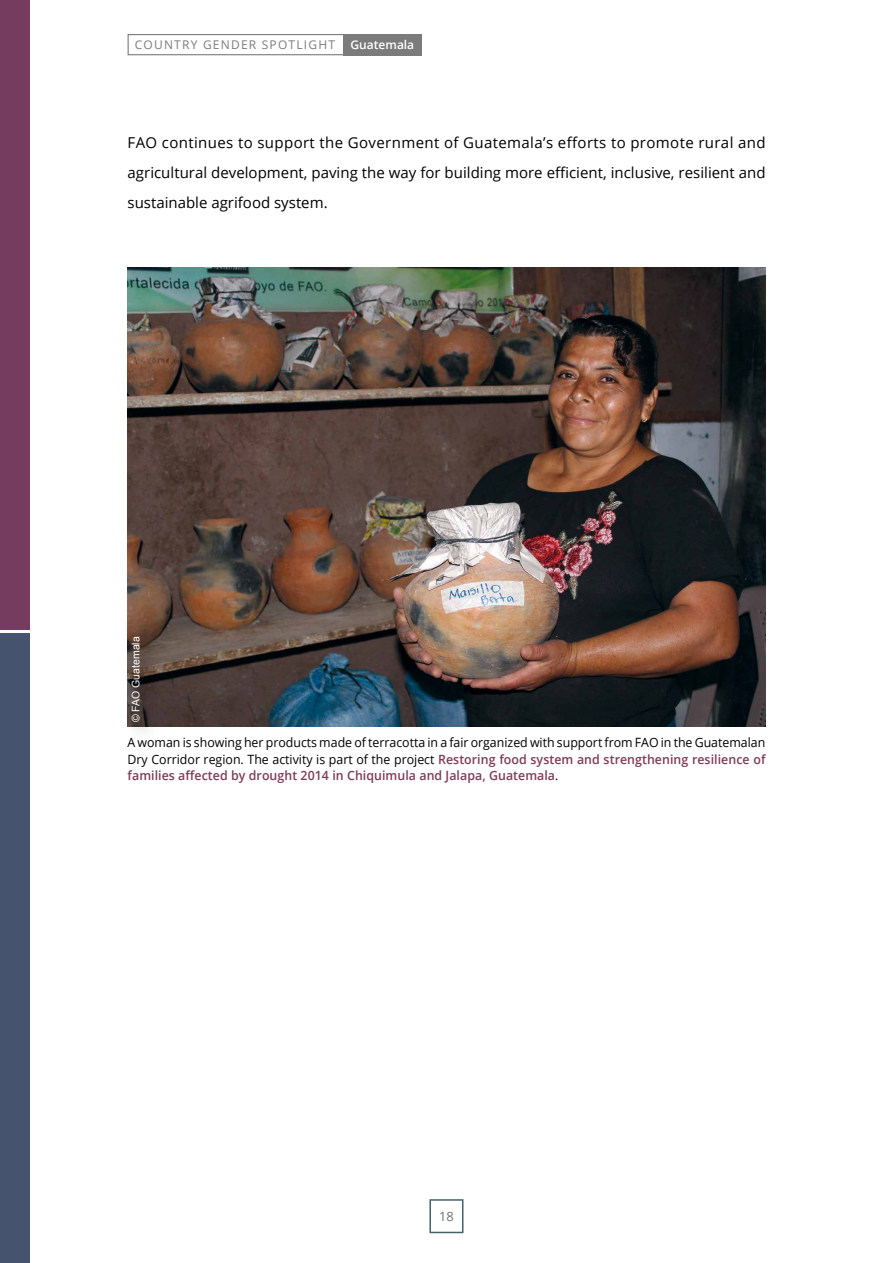
<style>
.page{position:relative;width:893px;height:1263px;background:#fff}
.page>*{position:absolute;margin:0;border:0;box-sizing:border-box;transform-origin:0 0}
.t1{font:15px/30px "Open Sans";color:#000;text-align:justify}
.t2{font:12.75px/16.5px "Open Sans";color:#000;text-align:justify}
.t3{font:12.75px "Open Sans";color:#706f6f}
.t4{font:12px "Open Sans";letter-spacing:.1em;color:#7c7b7b}
.t5{font:600 12px "Open Sans";color:#fff}
.t6{font:10.5px "Arial";color:#fff}
.s1{font-weight:600;color:#7e3b58}
</style>
<div class="page">
<div style="left:429px;top:1199px;width:34px;height:34px;border:2px solid #46606c"></div>
<div style="left:0;top:0;width:30px;height:629px;background:#753c5f"></div>
<div style="left:0;top:634px;width:30px;height:629px;background:#45536f"></div>
<div style="left:128px;top:34px;width:216px;height:21px;background:#fff;border:1px solid #7c7b7b"></div>
<div style="left:343px;top:34px;width:79px;height:21px;background:#7c7b7b"></div>
<img style="left:128px;top:268px;width:637px;height:459px">
<div style="left:124px;top:630px;width:35px;height:111px;background:#000;opacity:.75"></div>
<p class="t4" style="left:135px;top:36px;width:202px">COUNTRY GENDER SPOTLIGHT</p>
<p class="t5" style="left:351px;top:36px;width:65px">Guatemala</p>
<p class="t1" style="left:128px;top:127px;width:640px">FAO continues to support the Government of Guatemala’s efforts to promote rural and agricultural development, paving the way for building more efficient, inclusive, resilient and sustainable agrifood system.</p>
<p class="t6" style="left:129px;top:722px;width:87px;rotate:-90deg">© FAO Guatemala</p>
<p class="t2" style="left:128px;top:734px;width:639px">A woman is showing her products made of terracotta in a fair organized with support from FAO in the Guatemalan Dry Corridor region. The activity is part of the project <span class="s1">Restoring food system and strengthening resilience of families affected by drought 2014 in Chiquimula and Jalapa, Guatemala</span>.</p>
<p class="t3" style="left:439px;top:1207px;width:16px">18</p>
</div>
